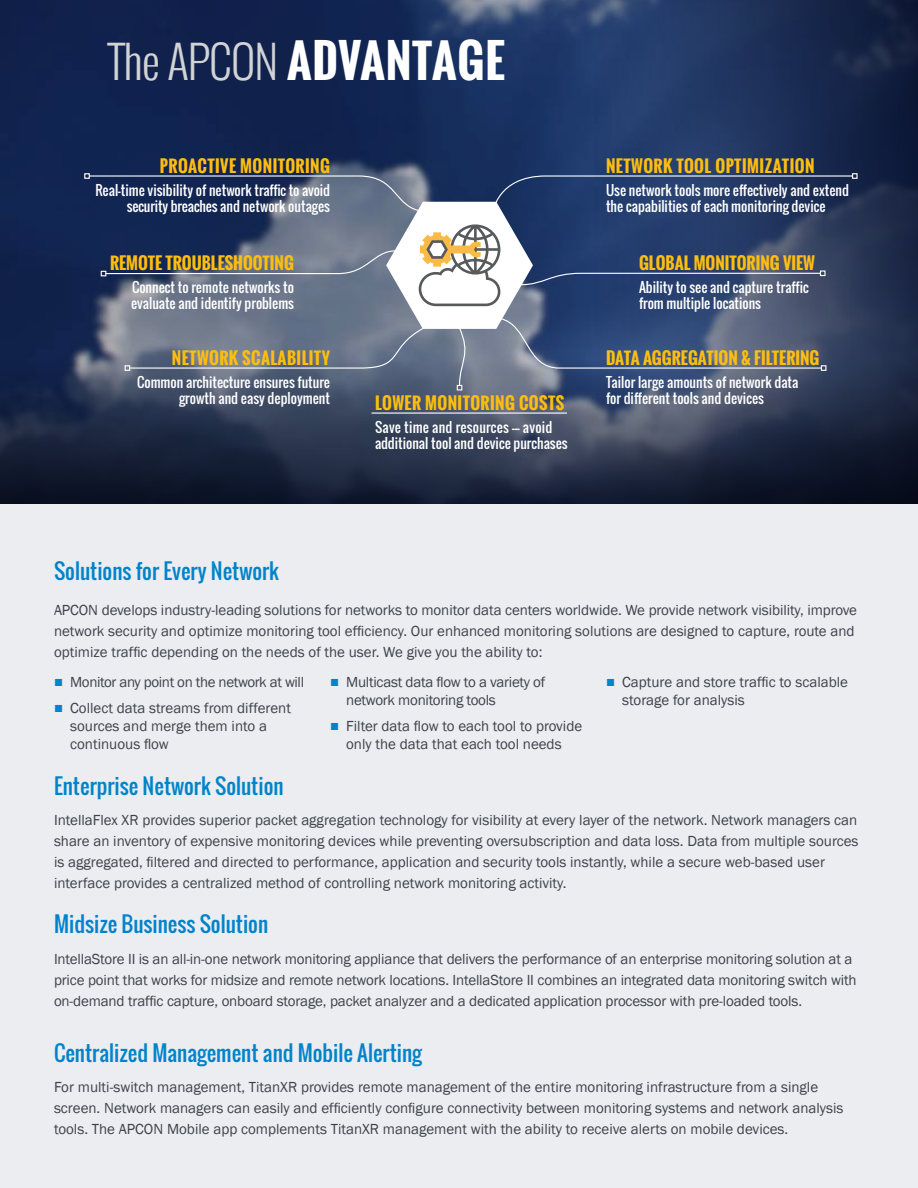
<style>
.page{position:relative;width:918px;height:1188px;background:#ebedf0}
.page>*{position:absolute;margin:0;border:0;box-sizing:border-box;transform-origin:0 0}
.t1{font:700 45px "Oswald";letter-spacing:.015em;color:#fff}
.t2{font:21px "Oswald";color:#0083ca}
.t3{font:700 16.5px "Oswald";letter-spacing:.025em;color:#febe10}
.t4{font:700 16.5px "Oswald";color:#febe10}
.t5{font:15px/21px "Franklin Gothic";color:#3d4149}
.t6{font:15px/18px "Franklin Gothic";letter-spacing:-.02em;color:#3d4149}
.t7{font:15px "Franklin Gothic";letter-spacing:-.025em;color:#3d4149}
.t8{font:13.5px/16.2px "Oswald";color:#fff}
.s1{font-weight:300;color:#d1d3d4}
.s2{font-style:italic;color:#0083ca}
</style>
<div class="page">
<img style="left:0;top:0;width:594px;height:360px">
<hr style="left:0;top:0;width:1px;height:170px;background:#00143f">
<svg style="left:594px;top:0;width:324px;height:360px;background:#1d3057"></svg>
<hr style="left:0;top:318px;width:1px;height:186px;background:#00143f">
<svg style="left:0;top:360px;width:918px;height:144px;background:#262f47"></svg>
<hr style="left:372px;top:412px;width:195px;height:2px;background:#fff">
<svg style="left:84px;top:173px;width:774px;height:218px;background:#54627f"></svg>
<h1 class="t1" style="left:108px;top:27px;width:398px"><span class="s1">The APCON</span> ADVANTAGE</h1>
<p class="t3" style="left:160px;top:153px;width:172px">PROACTIVE MONITORING</p>
<p class="t8" style="left:95px;top:182px;width:236px;text-align:right">Real-time visibility of network traffic to avoid security breaches and network outages</p>
<p class="t4" style="left:110px;top:251px;width:185px">REMOTE TROUBLESHOOTING</p>
<p class="t8" style="left:131px;top:279px;width:164px">Connect to remote networks to evaluate and identify problems</p>
<p class="t3" style="left:172px;top:345px;width:160px">NETWORK SCALABILITY</p>
<p class="t8" style="left:137px;top:374px;width:194px;text-align:right">Common architecture ensures future growth and easy deployment</p>
<p class="t3" style="left:375px;top:390px;width:191px">LOWER MONITORING COSTS</p>
<p class="t8" style="left:375px;top:419px;width:194px">Save time and resources ——— avoid additional tool and device purchases</p>
<p class="t3" style="left:606px;top:153px;width:210px">NETWORK TOOL OPTIMIZATION</p>
<p class="t8" style="left:606px;top:182px;width:244px">Use network tools more effectively and extend the capabilities of each monitoring device</p>
<p class="t4" style="left:639px;top:251px;width:178px">GLOBAL MONITORING VIEW</p>
<p class="t8" style="left:639px;top:279px;width:171px">Ability to see and capture traffic from multiple locations</p>
<p class="t4" style="left:606px;top:345px;width:215px">DATA AGGREGATION &amp; FILTERING</p>
<p class="t8" style="left:606px;top:374px;width:194px">Tailor large amounts of network data for different tools and devices</p>
<h2 class="t2" style="left:54px;top:555px;width:227px">Solutions for Every Network</h2>
<p class="t5" style="left:54px;top:599px;width:805px">APCON develops industry-leading solutions for networks to monitor data centers worldwide. We provide network visibility, improve network security and optimize monitoring tool efficiency. Our enhanced monitoring solutions are designed to capture, route and optimize traffic depending on the needs of the user. We give you the ability to:</p>
<p class="t7" style="left:54px;top:673px;width:252px"><span class="s2">■</span> Monitor any point on the network at will</p>
<p class="t5" style="left:70px;top:700px;width:222px;line-height:18px;text-indent:-16px"><span class="s2">■</span> Collect data streams from different sources and merge them into a continuous flow</p>
<p class="t6" style="left:346px;top:673px;width:201px;text-indent:-16px"><span class="s2">■</span> Multicast data flow to a variety of network monitoring tools</p>
<p class="t5" style="left:330px;top:718px;width:254px;line-height:18px;text-align:center"><span class="s2">■</span> Filter data flow to each tool to provide only the data that each tool needs</p>
<p class="t5" style="left:622px;top:673px;width:227px;line-height:18px;text-indent:-16px"><span class="s2">■</span> Capture and store traffic to scalable storage for analysis</p>
<h2 class="t2" style="left:54px;top:770px;width:231px">Enterprise Network Solution</h2>
<p class="t5" style="left:54px;top:810px;width:806px">IntellaFlex XR provides superior packet aggregation technology for visibility at every layer of the network. Network managers can share an inventory of expensive monitoring devices while preventing oversubscription and data loss. Data from multiple sources is aggregated, filtered and directed to performance, application and security tools instantly, while a secure web-based user interface provides a centralized method of controlling network monitoring activity.</p>
<h2 class="t2" style="left:54px;top:908px;width:216px">Midsize Business Solution</h2>
<p class="t5" style="left:54px;top:949px;width:804px">IntellaStore II is an all-in-one network monitoring appliance that delivers the performance of an enterprise monitoring solution at a price point that works for midsize and remote network locations. IntellaStore II combines an integrated data monitoring switch with on-demand traffic capture, onboard storage, packet analyzer and a dedicated application processor with pre-loaded tools.</p>
<h2 class="t2" style="left:54px;top:1037px;width:369px">Centralized Management and Mobile Alerting</h2>
<p class="t5" style="left:54px;top:1077px;width:791px">For multi-switch management, TitanXR provides remote management of the entire monitoring infrastructure from a single screen. Network managers can easily and efficiently configure connectivity between monitoring systems and network analysis tools. The APCON Mobile app complements TitanXR management with the ability to receive alerts on mobile devices.</p>
</div>
